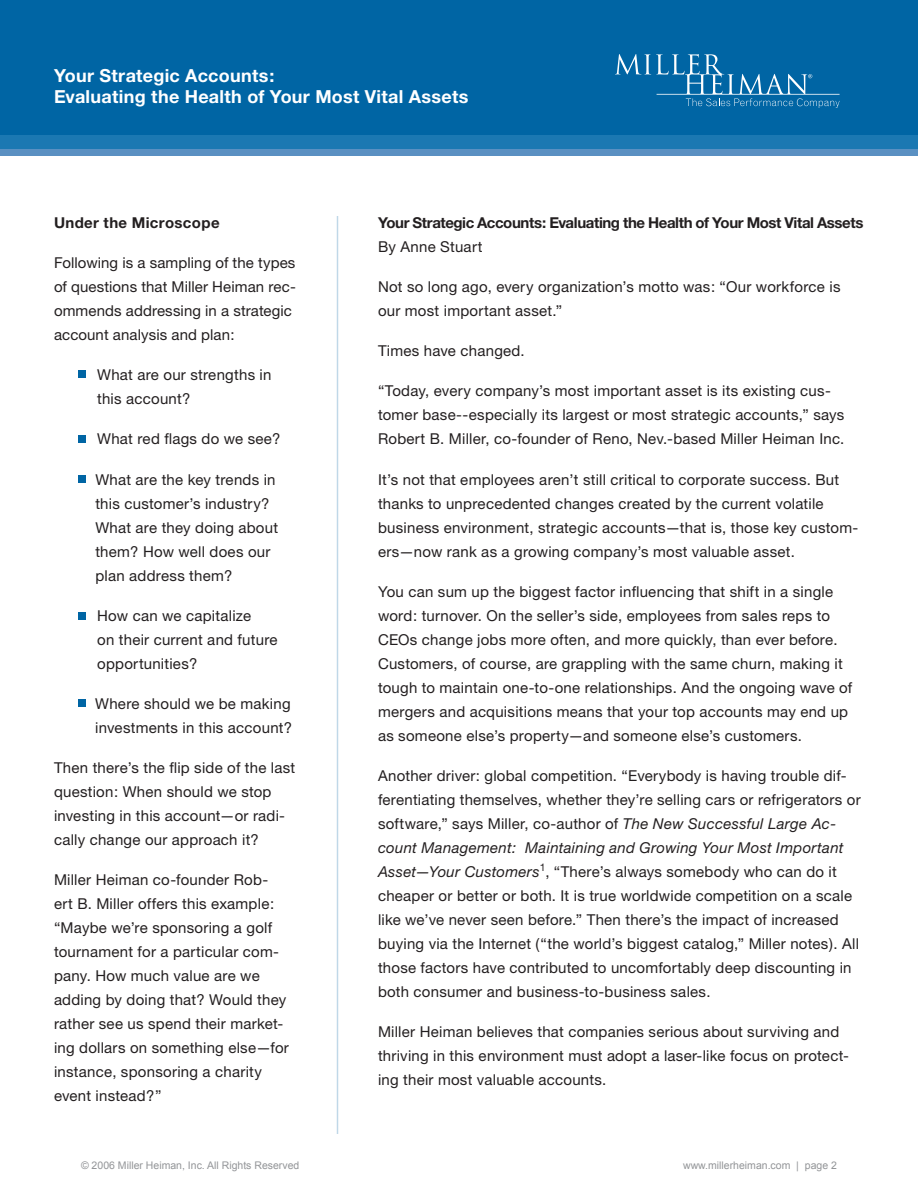
<style>
.page{position:relative;width:918px;height:1188px;background:#fff}
.page>*{position:absolute;margin:0;border:0;box-sizing:border-box;transform-origin:0 0}
.t1{font:700 18px/21.6px "Helvetica Neue";letter-spacing:.015em;color:#fff}
.body{font:15px/24px "Helvetica Neue";letter-spacing:.015em;color:#231f20}
.body-2{font:700 15px/24px "Helvetica Neue";letter-spacing:-.025em;color:#231f20}
.body-3{font:700 15px "Helvetica Neue";letter-spacing:.025em;color:#231f20}
.t2{font:10.5px "Arial";color:#939598}
.s1{font-weight:400}
.s2{font-style:italic}
</style>
<div class="page">
<div style="left:0;top:121px;width:918px;height:35px;background:#5a90c2"></div>
<div style="left:0;top:125px;width:918px;height:23px;background:#1b78b2"></div>
<div style="left:0;top:0;width:918px;height:135px;background:#0065a4"></div>
<svg style="left:615px;top:54px;width:225px;height:54px"></svg>
<hr style="left:337px;top:216px;width:1px;height:918px;background:#0065a4">
<div style="left:79px;top:371px;width:7px;height:7px;background:#0065a4"></div>
<div style="left:79px;top:435px;width:7px;height:7px;background:#0065a4"></div>
<div style="left:79px;top:475px;width:7px;height:8px;background:#0065a4"></div>
<div style="left:79px;top:612px;width:7px;height:7px;background:#0065a4"></div>
<div style="left:79px;top:699px;width:7px;height:7px;background:#0065a4"></div>
<p class="t1" style="left:54px;top:64px;width:416px">Your Strategic Accounts:<br>Evaluating the Health of Your Most Vital Assets</p>
<p class="body-3" style="left:54px;top:213px;width:167px">Under the Microscope</p>
<p class="body" style="left:54px;top:250px;width:243px">Following is a sampling of the types of questions that Miller Heiman rec&shy;ommends addressing in a strategic account analysis and plan:</p>
<p class="body" style="left:97px;top:363px;width:176px">What are our strengths in this account?</p>
<p class="body" style="left:97px;top:427px;width:185px">What red flags do we see?</p>
<p class="body" style="left:95px;top:467px;width:184px">What are the key trends in this customer’s industry?<br>What are they doing about them? How well does our plan address them?</p>
<p class="body" style="left:97px;top:603px;width:182px">How can we capitalize<br>on their current and future opportunities?</p>
<p class="body" style="left:95px;top:691px;width:198px">Where should we be making investments in this account?</p>
<p class="body" style="left:54px;top:756px;width:243px">Then there’s the flip side of the last question: When should we stop investing in this account—or radi&shy;cally change our approach it?</p>
<p class="body" style="left:54px;top:868px;width:236px">Miller Heiman co-founder Rob&shy;ert B. Miller offers this example: “Maybe we’re sponsoring a golf tournament for a particular com&shy;pany. How much value are we adding by doing that? Would they rather see us spend their market&shy;ing dollars on something else—for instance, sponsoring a charity event instead?”</p>
<p class="body-2" style="left:378px;top:210px;width:487px">Your Strategic Accounts: Evaluating the Health of Your Most Vital Assets<br><span class="s1">By Anne Stuart</span></p>
<p class="body" style="left:378px;top:274px;width:464px">Not so long ago, every organization’s motto was: “Our workforce is our most important asset.”</p>
<p class="body" style="left:378px;top:339px;width:148px">Times have changed.</p>
<p class="body" style="left:378px;top:379px;width:468px">“Today, every company’s most important asset is its existing cus&shy;tomer base--especially its largest or most strategic accounts,” says<br>Robert B. Miller, co-founder of Reno, Nev.-based Miller Heiman Inc.</p>
<p class="body" style="left:378px;top:467px;width:482px">It’s not that employees aren’t still critical to corporate success. But thanks to unprecedented changes created by the current volatile business environment, strategic accounts—that is, those key custom&shy;ers—now rank as a growing company’s most valuable asset.</p>
<p class="body" style="left:378px;top:579px;width:476px">You can sum up the biggest factor influencing that shift in a single word: turnover. On the seller’s side, employees from sales reps to CEOs change jobs more often, and more quickly, than ever before.<br>Customers, of course, are grappling with the same churn, making it tough to maintain one-to-one relationships. And the ongoing wave of mergers and acquisitions means that your top accounts may end up as someone else’s property—and someone else’s customers.</p>
<p class="body" style="left:378px;top:763px;width:484px">Another driver: global competition. “Everybody is having trouble dif&shy;ferentiating themselves, whether they’re selling cars or refrigerators or software,” says Miller, co-author of <span class="s2">The New Successful Large Ac&shy;count Management: Maintaining and Growing Your Most Important Asset—Your Customers</span><sup>1</sup>, “There’s always somebody who can do it cheaper or better or both. It is true worldwide competition on a scale like we’ve never seen before.” Then there’s the impact of increased buying via the Internet (“the world’s biggest catalog,” Miller notes). All those factors have contributed to uncomfortably deep discounting in both consumer and business-to-business sales.</p>
<p class="body" style="left:378px;top:1020px;width:473px">Miller Heiman believes that companies serious about surviving and thriving in this environment must adopt a laser-like focus on protect&shy;ing their most valuable accounts.</p>
<p class="t2" style="left:81px;top:1158px;width:220px">© 2006 Miller Heiman, Inc. All Rights Reserved</p>
<p class="t2" style="left:683px;top:1158px;width:147px">www.millerheiman.com | page</p>
</div>
